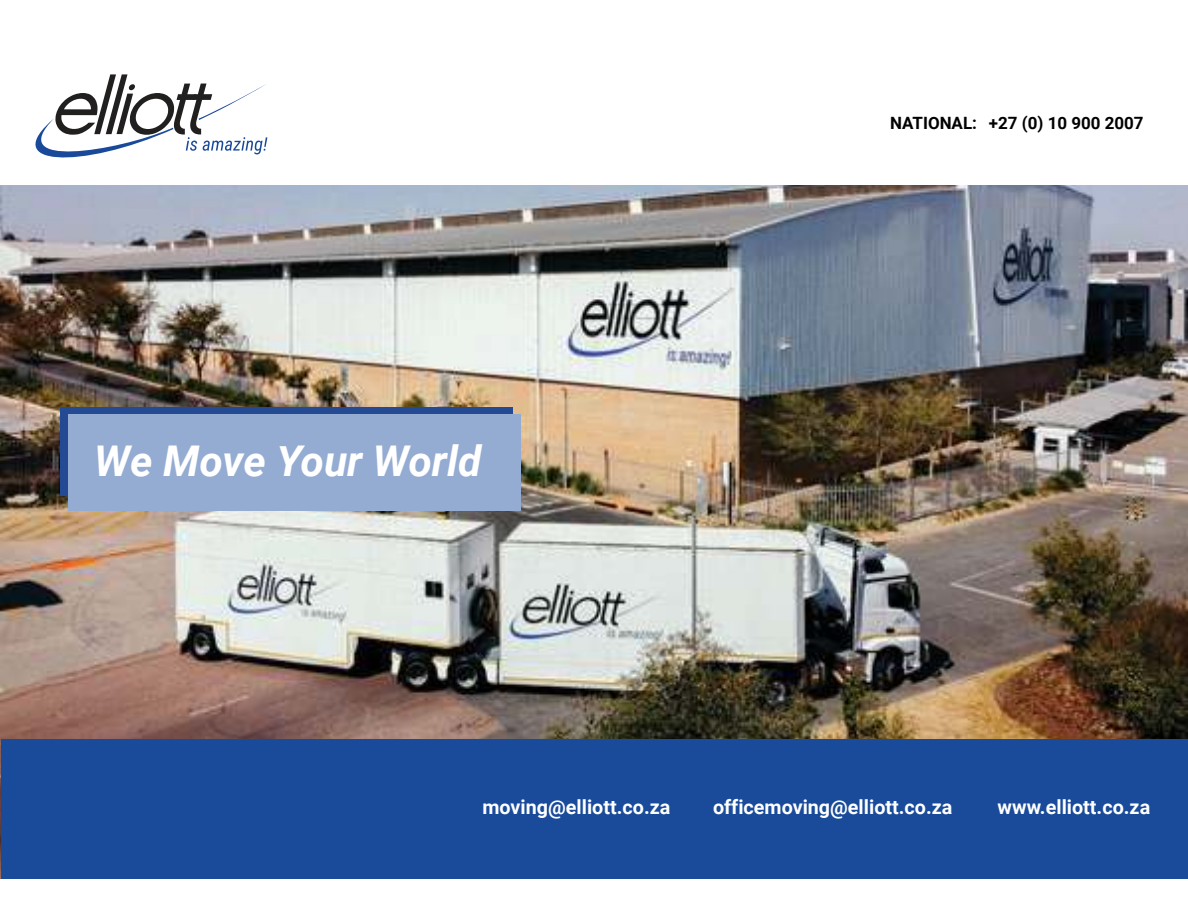
<style>
.page{position:relative;width:1188px;height:918px;background:#fff}
.page>*{position:absolute;margin:0;border:0;box-sizing:border-box;transform-origin:0 0}
.t1{font:italic 700 42.45px "Roboto";color:#fff}
.t2{font:700 19.8px "Roboto";color:#fff}
.t3{font:700 16.95px "Roboto";color:#010102}
</style>
<div class="page">
<img style="left:0;top:185px;width:1188px;height:693px">
<svg style="left:35px;top:74px;width:232px;height:84px"></svg>
<div style="left:1px;top:740px;width:1187px;height:139px;background:#194b9a"></div>
<div style="left:60px;top:408px;width:453px;height:88px;background:#234a92"></div>
<div style="left:68px;top:414px;width:452px;height:96px;background:#95acd2"></div>
<h1 class="t1" style="left:94px;top:437px;width:389px">We Move Your World</h1>
<p class="t3" style="left:890px;top:116px;width:255px">NATIONAL: +27 (0) 10 900 2007</p>
<p class="t2" style="left:483px;top:798px;width:189px">moving@elliott.co.za</p>
<p class="t2" style="left:713px;top:798px;width:241px">officemoving@elliott.co.za</p>
<p class="t2" style="left:998px;top:798px;width:154px">www.elliott.co.za</p>
</div>
